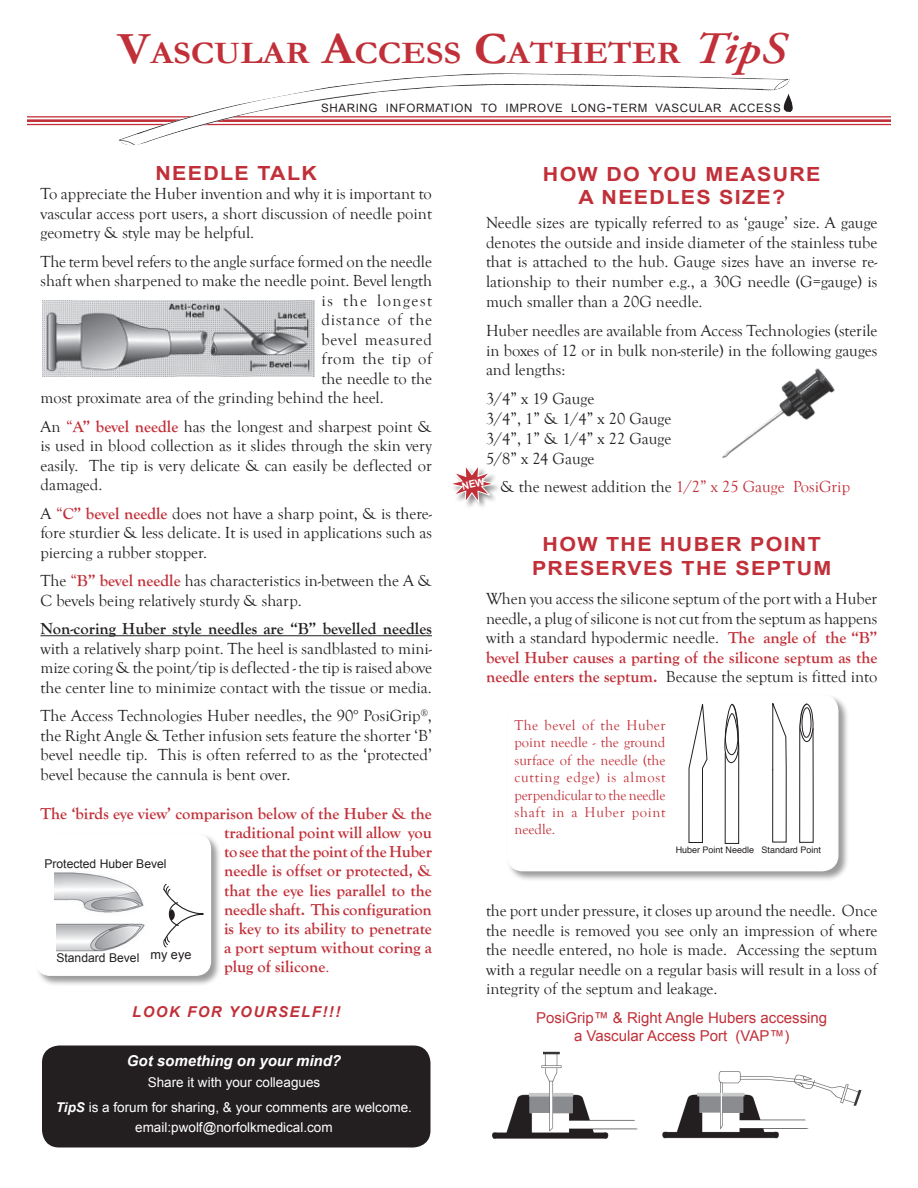
<style>
.page{position:relative;width:918px;height:1188px;background:#fff}
.page>*{position:absolute;margin:0;border:0;box-sizing:border-box;transform-origin:0 0}
.t1{font:700 31.5px "Garamond";color:#c13039;scale:1.1 1}
.t2{font:700 19.5px "Arial";letter-spacing:.06em;color:#c13039;scale:1.1 1}
.t3{font:16.5px/19.5px "Goudy Old Style T";color:#231f20;text-align:justify}
.t4{font:700 16.5px/19.2px "Goudy Old Style T";color:#c13039;text-align:justify}
.t5{font:16.5px "Goudy Old Style T";letter-spacing:.045em;color:#231f20}
.t6{font:16.5px "Goudy Old Style T";letter-spacing:.09em;color:#231f20}
.t7{font:16.5px "Goudy Old Style T";letter-spacing:.035em;color:#231f20}
.t8{font:15px "Arial";color:#c13039}
.t9{font:italic 700 15px "Arial";color:#fff}
.t10{font:italic 700 15px "Arial";letter-spacing:.1em;color:#c13039}
.t11{font:14.55px/17.4px "Goudy Old Style T";color:#c13039;text-align:justify}
.t12{font:13.5px "Arial";color:#fff}
.t13{font:12.75px "Arial";color:#231f20}
.t14{font:12.15px "Arial";color:#231f20}
.t15{font:11.55px "Arial";letter-spacing:.06em;color:#231f20}
.t16{font:9px "Helvetica";color:#231f20}
.s1{font-size:45px}
.s2{font-family:"Adobe Garamond Pro";font-weight:600;font-style:italic;font-size:45px}
.s3{font-size:16.5px}
.s4{color:#c13039}
.s5{font-weight:700;color:#c13039}
.s6{font-weight:700}
.s7{font-weight:400}
.s8{font-weight:700;font-style:italic}
</style>
<div class="page">
<img style="left:662px;top:1071px;width:200px;height:68px">
<hr style="left:27px;top:116px;width:864px;height:1px;background:#c13039">
<hr style="left:27px;top:119px;width:864px;height:3px;background:#c13039">
<hr style="left:27px;top:124px;width:864px;height:1px;background:#c13039">
<img style="left:118px;top:73px;width:675px;height:73px">
<hr style="left:40px;top:635px;width:392px;height:1px;background:#231f20">
<img style="left:42px;top:300px;width:273px;height:77px">
<div style="left:41px;top:1045px;width:390px;height:103px;background:#231f20;border-radius:18px"></div>
<div style="left:40px;top:1044px;width:392px;height:105px;border:2px solid #fff;border-radius:18px"></div>
<div style="left:449px;top:465px;width:52px;height:45px;background:#231f20;opacity:.55"></div>
<img style="left:492px;top:1051px;width:146px;height:88px">
<img style="left:722px;top:368px;width:113px;height:90px">
<div style="left:35px;top:833px;width:187px;height:154px;background:#231f20;opacity:.45"></div>
<div style="left:36px;top:834px;width:175px;height:141px;background:#fff;border-radius:14px"></div>
<div style="left:35px;top:834px;width:176px;height:142px;border:1px solid #fff;border-radius:14px"></div>
<svg style="left:163px;top:883px;width:41px;height:65px"></svg>
<img style="left:54px;top:872px;width:90px;height:41px">
<img style="left:56px;top:923px;width:89px;height:29px">
<div style="left:506px;top:694px;width:343px;height:188px;background:#231f20;opacity:.45"></div>
<div style="left:507px;top:695px;width:331px;height:176px;background:#fff;border-radius:16px"></div>
<div style="left:507px;top:695px;width:331px;height:176px;border:1px solid #fff;border-radius:16px"></div>
<svg style="left:688px;top:704px;width:20px;height:139px"></svg>
<svg style="left:724px;top:703px;width:16px;height:141px"></svg>
<svg style="left:772px;top:703px;width:15px;height:140px"></svg>
<svg style="left:799px;top:703px;width:15px;height:140px"></svg>
<svg style="left:449px;top:465px;width:46px;height:38px"></svg>
<p class="t1" style="left:117px;top:34px;width:609px"><span class="s1">V</span>ASCULAR <span class="s1">A</span>CCESS <span class="s1">C</span>ATHETER <span class="s2">T</span><span class="s2">ip</span><span class="s2">S</span></p>
<p class="t15" style="left:321px;top:101px;width:461px">SHARING INFORMATION TO IMPROVE LONG<span class="s3">-</span>TERM VASCULAR ACCESS</p>
<p class="t2" style="left:156px;top:162px;width:148px">NEEDLE TALK</p>
<p class="t3" style="left:40px;top:185px;width:393px">To appreciate the Huber invention and why it is important to vascular access port users, a short discussion of needle point geometry &amp; style may be helpful.</p>
<p class="t3" style="left:40px;top:252px;width:393px">The term bevel refers to the angle surface formed on the needle</p>
<p class="t3" style="left:40px;top:272px;width:393px">shaft when sharpened to make the needle point. Bevel length</p>
<p class="t6" style="left:322px;top:291px;width:112px">is the longest</p>
<p class="t5" style="left:322px;top:311px;width:112px">distance of the</p>
<p class="t5" style="left:322px;top:330px;width:112px">bevel measured</p>
<p class="t7" style="left:322px;top:350px;width:112px">from the tip of</p>
<p class="t3" style="left:322px;top:369px;width:112px">the needle to the</p>
<p class="t3" style="left:40px;top:389px;width:345px">most proximate area of the grinding behind the heel.</p>
<p class="t3" style="left:40px;top:417px;width:393px">An <span class="s4">“</span><span class="s5">A” bevel needle</span> has the longest and sharpest point &amp; is used in blood collection as it slides through the skin very easily. The tip is very delicate &amp; can easily be deflected or damaged.</p>
<p class="t3" style="left:40px;top:504px;width:393px">A <span class="s4">“</span><span class="s5">C” bevel needle</span> does not have a sharp point, &amp; is there&shy;fore sturdier &amp; less delicate. It is used in applications such as piercing a rubber stopper.</p>
<p class="t3" style="left:40px;top:572px;width:393px">The <span class="s4">“</span><span class="s5">B” bevel needle</span> has characteristics in-between the A &amp;<br>C bevels being relatively sturdy &amp; sharp.</p>
<p class="t3" style="left:40px;top:620px;width:393px"><span class="s6">Non-coring Huber style needles are “B” bevelled needles </span>with a relatively sharp point. The heel is sandblasted to mini&shy;mize coring &amp; the point/tip is deflected - the tip is raised above the center line to minimize contact with the tissue or media.</p>
<p class="t3" style="left:40px;top:707px;width:393px">The Access Technologies Huber needles, the 90° PosiGrip<sup>®</sup>, the Right Angle &amp; Tether infusion sets feature the shorter ‘B’ bevel needle tip. This is often referred to as the ‘protected’ bevel because the cannula is bent over.</p>
<p class="t4" style="left:224px;top:804px;width:209px;text-indent:-184px">The ‘birds eye view’ comparison below of the Huber &amp; the traditional point will allow you to see that the point of the Huber needle is offset or protected, &amp; that the eye lies parallel to the needle shaft. This configuration is key to its ability to penetrate a port septum without coring a plug of silicone<span class="s7">.</span></p>
<p class="t14" style="left:44px;top:857px;width:124px">Protected Huber Bevel</p>
<p class="t14" style="left:56px;top:951px;width:85px">Standard Bevel</p>
<p class="t13" style="left:150px;top:947px;width:43px">my eye</p>
<p class="t10" style="left:132px;top:1003px;width:210px">LOOK FOR YOURSELF!!!</p>
<p class="t9" style="left:127px;top:1052px;width:216px">Got something on your mind?</p>
<p class="t12" style="left:148px;top:1074px;width:174px">Share it with your colleagues</p>
<p class="t12" style="left:56px;top:1099px;width:358px"><span class="s8">TipS</span> is a forum for sharing, &amp; your comments are welcome.</p>
<p class="t12" style="left:135px;top:1120px;width:199px">email:pwolf@norfolkmedical.com</p>
<p class="t2" style="left:543px;top:163px;width:254px">HOW DO YOU MEASURE</p>
<p class="t2" style="left:578px;top:186px;width:189px">A NEEDLES SIZE?</p>
<p class="t3" style="left:486px;top:213px;width:393px">Needle sizes are typically referred to as ‘gauge’ size. A gauge denotes the outside and inside diameter of the stainless tube that is attached to the hub. Gauge sizes have an inverse re&shy;lationship to their number e.g., a 30G needle (G=gauge) is much smaller than a 20G needle.</p>
<p class="t3" style="left:486px;top:321px;width:393px">Huber needles are available from Access Technologies (sterile in boxes of 12 or in bulk non-sterile) in the following gauges and lengths:</p>
<p class="t3" style="left:486px;top:389px;width:110px">3/4” x 19 Gauge</p>
<p class="t3" style="left:486px;top:409px;width:187px">3/4”, 1” &amp; 1/4” x 20 Gauge</p>
<p class="t3" style="left:486px;top:429px;width:187px">3/4”, 1” &amp; 1/4” x 22 Gauge</p>
<p class="t3" style="left:486px;top:449px;width:110px">5/8” x 24 Gauge</p>
<p class="t3" style="left:501px;top:478px;width:351px">&amp; the newest addition the <span class="s4">1/2” x 25 Gauge PosiGrip</span></p>
<p class="t2" style="left:543px;top:533px;width:254px">HOW THE HUBER POINT</p>
<p class="t2" style="left:532px;top:557px;width:274px">PRESERVES THE SEPTUM</p>
<p class="t3" style="left:486px;top:589px;width:393px">When you access the silicone septum of the port with a Huber needle, a plug of silicone is not cut from the septum as happens with a standard hypodermic needle. <span class="s5">The angle of the “B” bevel Huber causes a parting of the silicone septum as the needle enters the septum.</span> Because the septum is fitted into</p>
<p class="t11" style="left:514px;top:717px;width:153px">The bevel of the Huber point needle - the ground surface of the needle (the cutting edge) is almost perpendicular to the needle shaft in a Huber point needle.</p>
<p class="t16" style="left:676px;top:843px;width:147px">Huber Point Needle Standard Point</p>
<p class="t3" style="left:486px;top:901px;width:393px">the port under pressure, it closes up around the needle. Once the needle is removed you see only an impression of where the needle entered, no hole is made. Accessing the septum with a regular needle on a regular basis will result in a loss of integrity of the septum and leakage.</p>
<p class="t8" style="left:536px;top:1010px;width:292px">PosiGrip™ &amp; Right Angle Hubers accessing</p>
<p class="t8" style="left:574px;top:1028px;width:217px">a Vascular Access Port (VAP™)</p>
</div>
